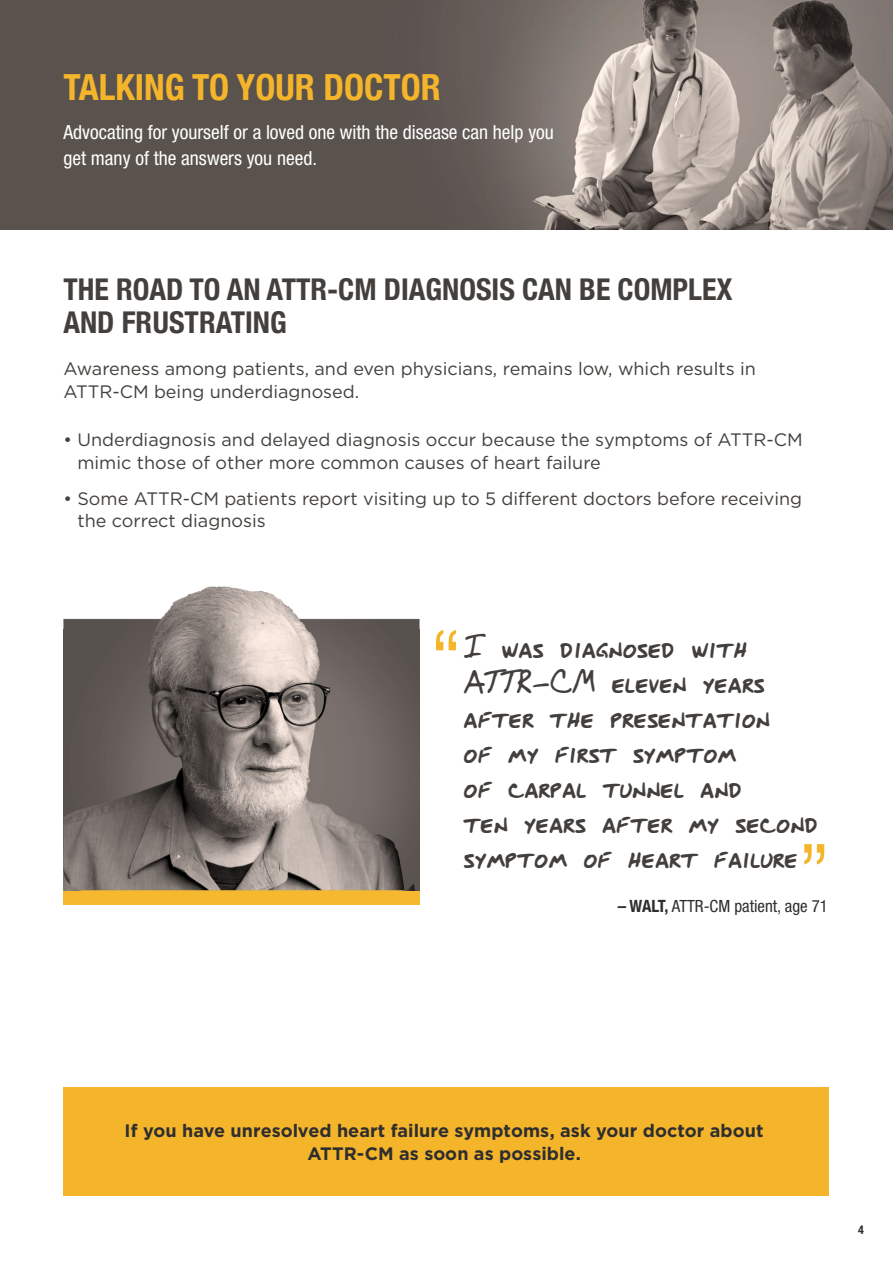
<style>
.page{position:relative;width:893px;height:1263px;background:#fff}
.page>*{position:absolute;margin:0;border:0;box-sizing:border-box;transform-origin:0 0}
.t1{font:700 condensed 36px "Helvetica Neue";color:#f5b52b}
.t2{font:700 condensed 30px/33px "Helvetica Neue";color:#433f3c}
.t3{font:24.75px/35px "DJBBLUEPRINT";letter-spacing:.03em;color:#433f3c}
.t4{font:condensed 19.5px/25.5px "Helvetica Neue LT Std";color:#fff}
.t5{font:18px/22.5px "Gotham";color:#433f3c}
.t6{font:700 18px/22.5px "Gotham";letter-spacing:.005em;color:#2e2e2f;text-align:center}
.t7{font:condensed 16.8px "Helvetica Neue LT Std";color:#2e2e2f}
.t8{font:700 condensed 12px "Helvetica Neue LT Std";color:#2e2e2f}
.s1{font-family:"Helvetica Neue";font-weight:700}
</style>
<div class="page">
<img style="left:0;top:0;width:893px;height:229px">
<img style="left:63px;top:586px;width:357px;height:305px">
<div style="left:63px;top:891px;width:357px;height:13px;background:#f5b82e"></div>
<svg style="left:436px;top:630px;width:20px;height:20px"></svg>
<svg style="left:804px;top:844px;width:20px;height:20px"></svg>
<div style="left:63px;top:1087px;width:766px;height:108px;background:#f5b52b"></div>
<h1 class="t1" style="left:63px;top:57px;width:379px">TALKING TO YOUR DOCTOR</h1>
<p class="t4" style="left:63px;top:119px;width:492px">Advocating for yourself or a loved one with the disease can help you get many of the answers you need.</p>
<h2 class="t2" style="left:63px;top:270px;width:671px">THE ROAD TO AN ATTR-CM DIAGNOSIS CAN BE COMPLEX<br>AND FRUSTRATING</h2>
<p class="t5" style="left:63px;top:357px;width:694px">Awareness among patients, and even physicians, remains low, which results in<br>ATTR-CM being underdiagnosed.</p>
<p class="t5" style="left:77px;top:428px;width:727px;text-indent:-14px">• Underdiagnosis and delayed diagnosis occur because the symptoms of ATTR-CM mimic those of other more common causes of heart failure</p>
<p class="t5" style="left:77px;top:487px;width:726px;text-indent:-14px">• Some ATTR-CM patients report visiting up to 5 different doctors before receiving the correct diagnosis</p>
<h3 class="t3" style="left:464px;top:632px;width:356px">I was diagnosed with<br>ATTR-CM eleven years after the presentation<br>of my first symptom<br>of carpal tunnel and<br>ten years after my second symptom of heart failure</h3>
<p class="t7" style="left:618px;top:897px;width:212px"><span class="s1">– WALT,</span> ATTR-CM patient, age 71</p>
<p class="t6" style="left:125px;top:1120px;width:641px">If you have unresolved heart failure symptoms, ask your doctor about<br>ATTR-CM as soon as possible.</p>
<p class="t8" style="left:858px;top:1222px;width:7px">4</p>
</div>
